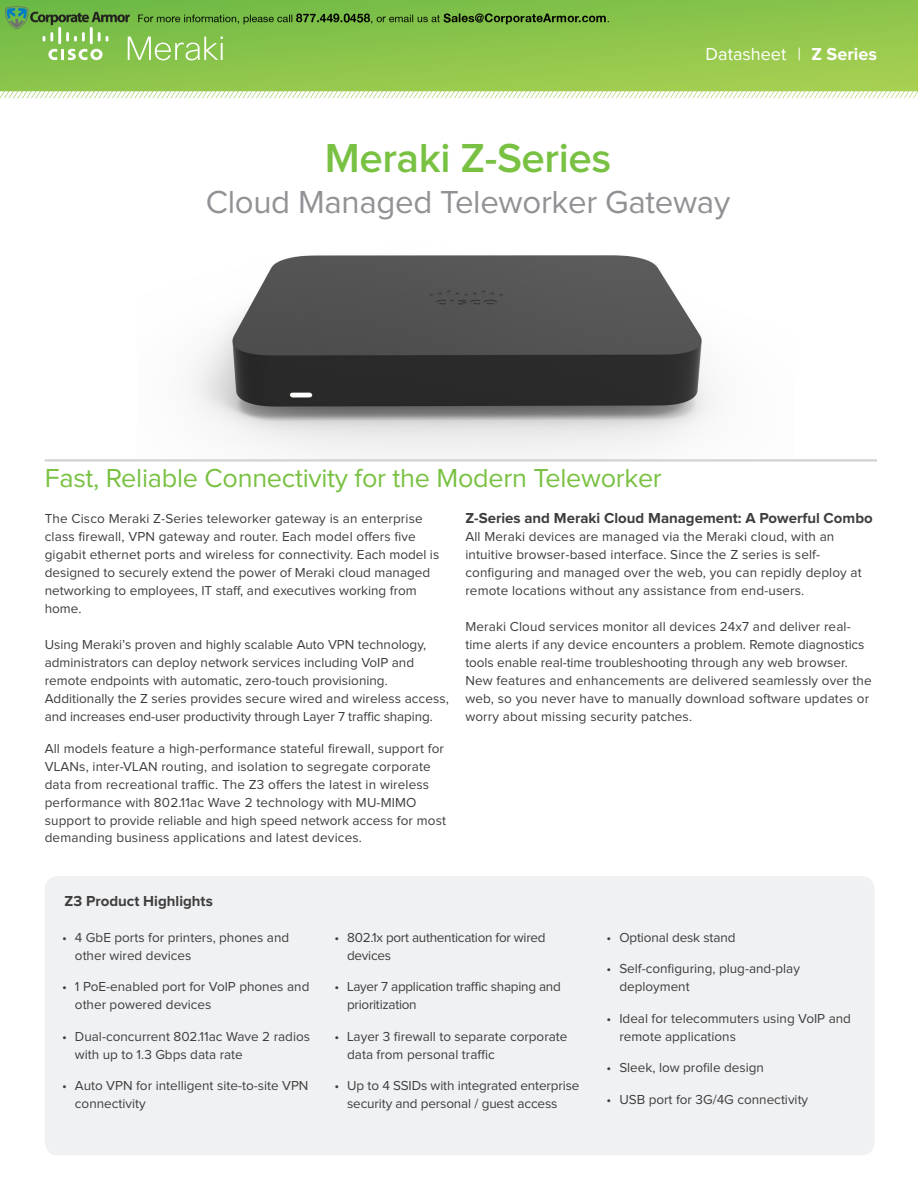
<style>
.page{position:relative;width:918px;height:1188px;background:#fff}
.page>*{position:absolute;margin:0;border:0;box-sizing:border-box;transform-origin:0 0}
.t1{font:600 42px "Proxima Nova";letter-spacing:-.01em;color:#79c142}
.t2{font:33px "Proxima Nova";letter-spacing:-.01em;color:#919295}
.H2_Rule{font:27px "Proxima Nova";letter-spacing:-.01em;color:#79c142}
.t3{font:18px "Proxima Nova";color:#fff}
.t4{font:700 15px "Proxima Nova";color:#3e3e3f}
.t5{font:13.5px/18px "Proxima Nova";color:#3e3e3f}
.t6{font:13.5px/18px "Proxima Nova";letter-spacing:-.02em;color:#3e3e3f}
.s1{font-weight:700}
</style>
<div class="page">
<img style="left:192px;top:255px;width:520px;height:202px">
<div style="left:45px;top:876px;width:830px;height:280px;background:#f0f1f2;border-radius:14px"></div>
<hr style="left:45px;top:459px;width:832px;height:3px;background:#d1d2d4">
<svg style="left:0;top:0;width:918px;height:98px;background:#98ca59"></svg>
<svg style="left:48px;top:49px;width:55px;height:11px"></svg>
<svg style="left:43px;top:32px;width:10px;height:10px"></svg>
<hr style="left:58px;top:27px;width:3px;height:17px;background:#fff">
<svg style="left:66px;top:32px;width:19px;height:10px"></svg>
<hr style="left:90px;top:27px;width:3px;height:17px;background:#fff">
<svg style="left:98px;top:32px;width:10px;height:10px"></svg>
<svg style="left:128px;top:37px;width:95px;height:23px;background:#9fcf73"></svg>
<img style="left:4px;top:3px;width:609px;height:29px">
<h3 class="t3" style="left:706px;top:44px;width:173px">Datasheet | <span class="s1">Z Series</span></h3>
<h1 class="t1" style="left:325px;top:134px;width:288px">Meraki Z-Series</h1>
<h1 class="t2" style="left:206px;top:183px;width:526px">Cloud Managed Teleworker Gateway</h1>
<p class="H2_Rule" style="left:45px;top:463px;width:619px">Fast, Reliable Connectivity for the Modern Teleworker</p>
<p class="t5" style="left:45px;top:510px;width:396px">The Cisco Meraki Z-Series teleworker gateway is an enterprise class firewall, VPN gateway and router. Each model offers five gigabit ethernet ports and wireless for connectivity. Each model is designed to securely extend the power of Meraki cloud managed networking to employees, IT staff, and executives working from home.</p>
<p class="t5" style="left:45px;top:636px;width:406px">Using Meraki’s proven and highly scalable Auto VPN technology, administrators can deploy network services including VoIP and remote endpoints with automatic, zero-touch provisioning.<br>Additionally the Z series provides secure wired and wireless access, and increases end-user productivity through Layer 7 traffic shaping.</p>
<p class="t5" style="left:45px;top:739px;width:403px">All models feature a high-performance stateful firewall, support for VLANs, inter-VLAN routing, and isolation to segregate corporate data from recreational traffic. The Z3 offers the latest in wireless performance with 802.11ac Wave 2 technology with MU-MIMO support to provide reliable and high speed network access for most demanding business applications and latest devices.</p>
<h3 class="t4" style="left:465px;top:510px;width:409px">Z-Series and Meraki Cloud Management: A Powerful Combo</h3>
<p class="t5" style="left:465px;top:528px;width:398px">All Meraki devices are managed via the Meraki cloud, with an intuitive browser-based interface. Since the Z series is self&shy;configuring and managed over the web, you can repidly deploy at remote locations without any assistance from end-users.</p>
<p class="t5" style="left:465px;top:618px;width:408px">Meraki Cloud services monitor all devices 24x7 and deliver real&shy;time alerts if any device encounters a problem. Remote diagnostics tools enable real-time troubleshooting through any web browser.<br>New features and enhancements are delivered seamlessly over the web, so you never have to manually download software updates or worry about missing security patches.</p>
<h3 class="t4" style="left:64px;top:892px;width:150px">Z3 Product Highlights</h3>
<p class="t5" style="left:75px;top:928px;width:216px;text-indent:-13px">• 4 GbE ports for printers, phones and other wired devices</p>
<p class="t5" style="left:75px;top:978px;width:236px;text-indent:-13px">• 1 PoE-enabled port for VoIP phones and other powered devices</p>
<p class="t5" style="left:75px;top:1027px;width:237px;text-indent:-13px">• Dual-concurrent 802.11ac Wave 2 radios with up to 1.3 Gbps data rate</p>
<p class="t5" style="left:75px;top:1077px;width:235px;text-indent:-13px">• Auto VPN for intelligent site-to-site VPN connectivity</p>
<p class="t6" style="left:347px;top:928px;width:200px;text-indent:-13px">• 802.1x port authentication for wired devices</p>
<p class="t6" style="left:347px;top:978px;width:215px;text-indent:-13px">• Layer 7 application traffic shaping and prioritization</p>
<p class="t5" style="left:347px;top:1027px;width:222px;text-indent:-13px">• Layer 3 firewall to separate corporate data from personal traffic</p>
<p class="t5" style="left:347px;top:1077px;width:234px;text-indent:-13px">• Up to 4 SSIDs with integrated enterprise security and personal / guest access</p>
<p class="t5" style="left:607px;top:928px;width:130px">• Optional desk stand</p>
<p class="t5" style="left:619px;top:960px;width:182px;text-indent:-13px">• Self-configuring, plug-and-play deployment</p>
<p class="t5" style="left:619px;top:1009px;width:233px;text-indent:-13px">• Ideal for telecommuters using VoIP and remote applications</p>
<p class="t5" style="left:607px;top:1059px;width:159px">• Sleek, low profile design</p>
<p class="t5" style="left:607px;top:1090px;width:203px">• USB port for 3G/4G connectivity</p>
</div>
